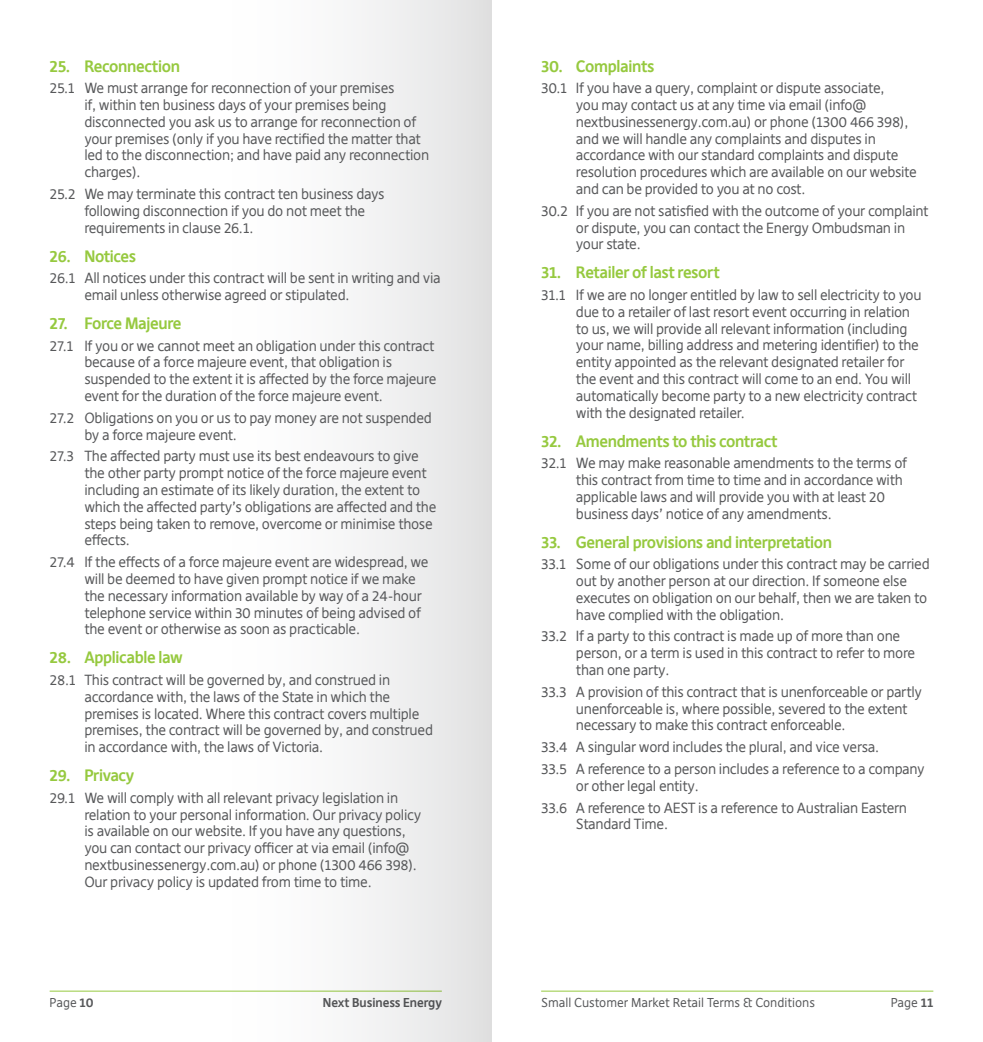
<style>
.page{position:relative;width:983px;height:1042px;background:#fff}
.page>*{position:absolute;margin:0;border:0;box-sizing:border-box;transform-origin:0 0}
.Bullet_1{font:700 15.75px "Deja Web";letter-spacing:-.02em;color:#96c93f}
.Bullet_1_1{font:14px/16.8px "Deja Web";letter-spacing:-.02em;color:#57585a}
.t1{font:12.25px "Deja Web";color:#57585a}
.t2{font:700 12.25px "Deja Web";color:#57585a}
.s1{font-weight:700}
</style>
<div class="page">
<hr style="left:50px;top:991px;width:391px;height:1px;background:#96c93f">
<hr style="left:541px;top:991px;width:392px;height:1px;background:#96c93f">
<div style="left:218px;top:0;width:273px;height:1042px;background:linear-gradient(to right,#fff,#e3e4e4)"></div>
<p class="Bullet_1" style="left:50px;top:56px;width:132px">25. Reconnection</p>
<p class="Bullet_1_1" style="left:84px;top:80px;width:346px;text-indent:-35px">25.1 We must arrange for reconnection of your premises<br>if, within ten business days of your premises being disconnected you ask us to arrange for reconnection of your premises (only if you have rectified the matter that led to the disconnection; and have paid any reconnection charges).</p>
<p class="Bullet_1_1" style="left:84px;top:186px;width:301px;text-indent:-35px">25.2 We may terminate this contract ten business days following disconnection if you do not meet the requirements in clause 26.1.</p>
<p class="Bullet_1" style="left:50px;top:246px;width:88px">26. Notices</p>
<p class="Bullet_1_1" style="left:84px;top:270px;width:358px;text-indent:-35px">26.1 All notices under this contract will be sent in writing and via email unless otherwise agreed or stipulated.</p>
<p class="Bullet_1" style="left:50px;top:314px;width:133px">27. Force Majeure</p>
<p class="Bullet_1_1" style="left:84px;top:337px;width:353px;text-indent:-35px">27.1 If you or we cannot meet an obligation under this contract because of a force majeure event, that obligation is suspended to the extent it is affected by the force majeure event for the duration of the force majeure event.</p>
<p class="Bullet_1_1" style="left:84px;top:410px;width:349px;text-indent:-35px">27.2 Obligations on you or us to pay money are not suspended by a force majeure event.</p>
<p class="Bullet_1_1" style="left:84px;top:448px;width:353px;text-indent:-35px">27.3 The affected party must use its best endeavours to give the other party prompt notice of the force majeure event including an estimate of its likely duration, the extent to which the affected party’s obligations are affected and the steps being taken to remove, overcome or minimise those effects.</p>
<p class="Bullet_1_1" style="left:84px;top:554px;width:345px;text-indent:-35px">27.4 If the effects of a force majeure event are widespread, we will be deemed to have given prompt notice if we make the necessary information available by way of a 24-hour telephone service within 30 minutes of being advised of the event or otherwise as soon as practicable.</p>
<p class="Bullet_1" style="left:50px;top:648px;width:135px">28. Applicable law</p>
<p class="Bullet_1_1" style="left:84px;top:672px;width:350px;text-indent:-35px">28.1 This contract will be governed by, and construed in accordance with, the laws of the State in which the premises is located. Where this contract covers multiple premises, the contract will be governed by, and construed in accordance with, the laws of Victoria.</p>
<p class="Bullet_1" style="left:50px;top:766px;width:86px">29. Privacy</p>
<p class="Bullet_1_1" style="left:84px;top:789px;width:338px;text-indent:-35px">29.1 We will comply with all relevant privacy legislation in relation to your personal information. Our privacy policy is available on our website. If you have any questions, you can contact our privacy officer at via email (info@ nextbusinessenergy.com.au) or phone (1300 466 398).<br>Our privacy policy is updated from time to time.</p>
<p class="Bullet_1" style="left:541px;top:56px;width:115px">30. Complaints</p>
<p class="Bullet_1_1" style="left:575px;top:80px;width:342px;text-indent:-35px">30.1 If you have a query, complaint or dispute associate,<br>you may contact us at any time via email (info@ nextbusinessenergy.com.au) or phone (1300 466 398), and we will handle any complaints and disputes in accordance with our standard complaints and dispute resolution procedures which are available on our website and can be provided to you at no cost.</p>
<p class="Bullet_1_1" style="left:575px;top:203px;width:354px;text-indent:-35px">30.2 If you are not satisfied with the outcome of your complaint or dispute, you can contact the Energy Ombudsman in your state.</p>
<p class="Bullet_1" style="left:541px;top:263px;width:180px">31. Retailer of last resort</p>
<p class="Bullet_1_1" style="left:575px;top:287px;width:347px;text-indent:-35px">31.1 If we are no longer entitled by law to sell electricity to you due to a retailer of last resort event occurring in relation to us, we will provide all relevant information (including your name, billing address and metering identifier) to the entity appointed as the relevant designated retailer for the event and this contract will come to an end. You will automatically become party to a new electricity contract with the designated retailer.</p>
<p class="Bullet_1" style="left:541px;top:431px;width:238px">32. Amendments to this contract</p>
<p class="Bullet_1_1" style="left:575px;top:455px;width:332px;text-indent:-35px">32.1 We may make reasonable amendments to the terms of this contract from time to time and in accordance with applicable laws and will provide you with at least 20 business days’ notice of any amendments.</p>
<p class="Bullet_1" style="left:541px;top:532px;width:292px">33. General provisions and interpretation</p>
<p class="Bullet_1_1" style="left:575px;top:556px;width:355px;text-indent:-35px">33.1 Some of our obligations under this contract may be carried out by another person at our direction. If someone else executes on obligation on our behalf, then we are taken to have complied with the obligation.</p>
<p class="Bullet_1_1" style="left:575px;top:628px;width:340px;text-indent:-35px">33.2 If a party to this contract is made up of more than one person, or a term is used in this contract to refer to more than one party.</p>
<p class="Bullet_1_1" style="left:575px;top:683px;width:347px;text-indent:-35px">33.3 A provision of this contract that is unenforceable or partly unenforceable is, where possible, severed to the extent necessary to make this contract enforceable.</p>
<p class="Bullet_1_1" style="left:541px;top:739px;width:339px">33.4 A singular word includes the plural, and vice versa.</p>
<p class="Bullet_1_1" style="left:575px;top:761px;width:350px;text-indent:-35px">33.5 A reference to a person includes a reference to a company or other legal entity.</p>
<p class="Bullet_1_1" style="left:575px;top:799px;width:333px;text-indent:-35px">33.6 A reference to AEST is a reference to Australian Eastern<br>Standard Time.</p>
<p class="t1" style="left:50px;top:995px;width:45px">Page <span class="s1">10</span></p>
<p class="t2" style="left:323px;top:995px;width:120px">Next Business Energy</p>
<p class="t1" style="left:541px;top:995px;width:275px">Small Customer Market Retail Terms &amp; Conditions</p>
<p class="t1" style="left:890px;top:995px;width:44px">Page <span class="s1">11</span></p>
</div>
